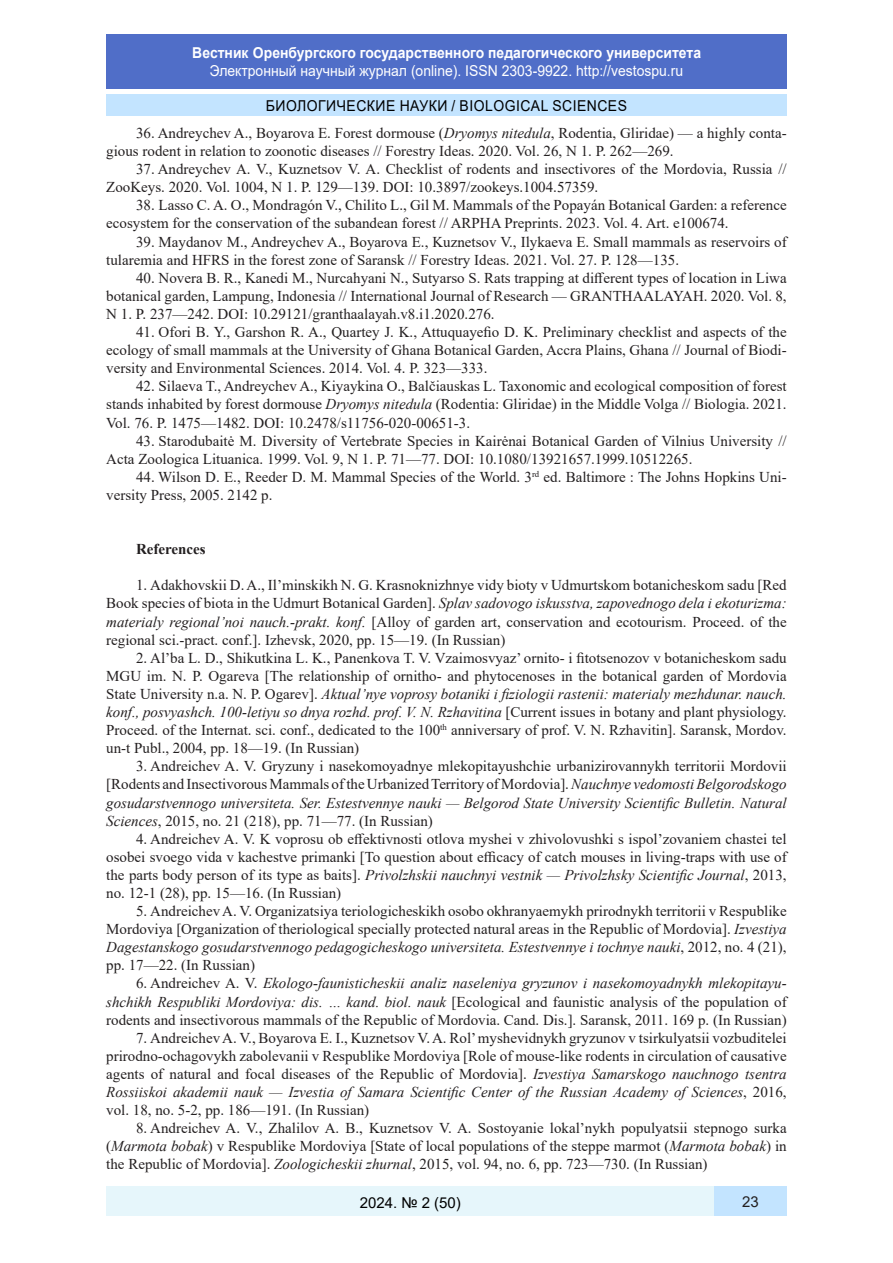
<style>
.page{position:relative;width:893px;height:1263px;background:#fff}
.page>*{position:absolute;margin:0;border:0;box-sizing:border-box;transform-origin:0 0}
.литература{font:15px/18.1px "Times New Roman";color:#231f20;text-align:justify}
.t1{font:15px "Arial";color:#fff;scale:.93 1}
.t2{font:700 15px "Arial";color:#fff;scale:.93 1}
.t3{font:15px "Arial";letter-spacing:.035em;color:#000;scale:.93 1}
.t4{font:15px "Arial";letter-spacing:.035em;color:#000}
.литература-2{font:700 15px "Times New Roman";color:#231f20}
.t5{font:15px "Arial";color:#231f20}
.s1{font-style:italic}
</style>
<div class="page">
<div style="left:106px;top:95px;width:681px;height:21px;background:#c3e4ff"></div>
<div style="left:106px;top:34px;width:681px;height:55px;background:#506ec8"></div>
<div style="left:106px;top:1186px;width:608px;height:30px;background:#e6f6fb"></div>
<div style="left:714px;top:1186px;width:73px;height:30px;background:#c3e4ff"></div>
<p class="t2" style="left:192px;top:42px;width:549px">Вестник Оренбургского государственного педагогического университета</p>
<p class="t1" style="left:210px;top:60px;width:511px">Электронный научный журнал (online). ISSN 2303-9922. http://vestospu.ru</p>
<p class="t3" style="left:266px;top:95px;width:390px">БИОЛОГИЧЕСКИЕ НАУКИ / BIOLOGICAL SCIENCES</p>
<p class="литература" style="left:106px;top:123px;width:682px;text-indent:30px">36. Andreychev A., Boyarova E. Forest dormouse (<span class="s1">Dryomys nitedula</span>, Rodentia, Gliridae) — a highly conta&shy;gious rodent in relation to zoonotic diseases // Forestry Ideas. 2020. Vol. 26, N 1. P. 262—269.</p>
<p class="литература" style="left:106px;top:160px;width:682px;text-indent:30px">37. Andreychev A. V., Kuznetsov V. A. Checklist of rodents and insectivores of the Mordovia, Russia //<br>ZooKeys. 2020. Vol. 1004, N 1. P. 129—139. DOI: 10.3897/zookeys.1004.57359.</p>
<p class="литература" style="left:106px;top:196px;width:682px;text-indent:30px">38. Lasso C. A. O., Mondragón V., Chilito L., Gil M. Mammals of the Popayán Botanical Garden: a reference ecosystem for the conservation of the subandean forest // ARPHA Preprints. 2023. Vol. 4. Art. e100674.</p>
<p class="литература" style="left:106px;top:232px;width:682px;text-indent:30px">39. Maydanov M., Andreychev A., Boyarova E., Kuznetsov V., Ilykaeva E. Small mammals as reservoirs of tularemia and HFRS in the forest zone of Saransk // Forestry Ideas. 2021. Vol. 27. P. 128—135.</p>
<p class="литература" style="left:106px;top:268px;width:682px;text-indent:30px">40. Novera B. R., Kanedi M., Nurcahyani N., Sutyarso S. Rats trapping at different types of location in Liwa botanical garden, Lampung, Indonesia // International Journal of Research — GRANTHAALAYAH. 2020. Vol. 8, N 1. P. 237—242. DOI: 10.29121/granthaalayah.v8.i1.2020.276.</p>
<p class="литература" style="left:106px;top:322px;width:682px;text-indent:30px">41. Ofori B. Y., Garshon R. A., Quartey J. K., Attuquayefio D. K. Preliminary checklist and aspects of the ecology of small mammals at the University of Ghana Botanical Garden, Accra Plains, Ghana // Journal of Biodi&shy;versity and Environmental Sciences. 2014. Vol. 4. P. 323—333.</p>
<p class="литература" style="left:106px;top:377px;width:682px;text-indent:30px">42. Silaeva T., Andreychev A., Kiyaykina O., Balčiauskas L. Taxonomic and ecological composition of forest stands inhabited by forest dormouse <span class="s1">Dryomys nitedula</span> (Rodentia: Gliridae) in the Middle Volga // Biologia. 2021.<br>Vol. 76. P. 1475—1482. DOI: 10.2478/s11756-020-00651-3.</p>
<p class="литература" style="left:106px;top:431px;width:682px;text-indent:30px">43. Starodubaitė M. Diversity of Vertebrate Species in Kairėnai Botanical Garden of Vilnius University //<br>Acta Zoologica Lituanica. 1999. Vol. 9, N 1. P. 71—77. DOI: 10.1080/13921657.1999.10512265.</p>
<p class="литература" style="left:106px;top:467px;width:682px;text-indent:30px">44. Wilson D. E., Reeder D. M. Mammal Species of the World. 3<sup>rd</sup> ed. Baltimore : The Johns Hopkins Uni&shy;versity Press, 2005. 2142 p.</p>
<p class="литература-2" style="left:136px;top:538px;width:71px">References</p>
<p class="литература" style="left:106px;top:576px;width:682px;text-indent:30px">1. Adakhovskii D. A., Il’minskikh N. G. Krasnoknizhnye vidy bioty v Udmurtskom botanicheskom sadu [Red Book species of biota in the Udmurt Botanical Garden]. <span class="s1">Splav sadovogo iskusstva, zapovednogo dela i ekoturizma: materialy regional’noi nauch.-prakt. konf.</span> [Alloy of garden art, conservation and ecotourism. Proceed. of the regional sci.-pract. conf.]. Izhevsk, 2020, pp. 15—19. (In Russian)</p>
<p class="литература" style="left:106px;top:648px;width:682px;text-indent:30px">2. Al’ba L. D., Shikutkina L. K., Panenkova T. V. Vzaimosvyaz’ ornito- i fitotsenozov v botanicheskom sadu MGU im. N. P. Ogareva [The relationship of ornitho- and phytocenoses in the botanical garden of Mordovia State University n.a. N. P. Ogarev]. <span class="s1">Aktual’nye voprosy botaniki i fiziologii rastenii: materialy mezhdunar. nauch. konf., posvyashch. 100-letiyu so dnya rozhd. prof. V. N. Rzhavitina</span> [Current issues in botany and plant physiology.<br>Proceed. of the Internat. sci. conf., dedicated to the 100<sup>th</sup> anniversary of prof. V. N. Rzhavitin]. Saransk, Mordov. un-t Publ., 2004, pp. 18—19. (In Russian)</p>
<p class="литература" style="left:106px;top:757px;width:682px;text-indent:30px">3. Andreichev A. V. Gryzuny i nasekomoyadnye mlekopitayushchie urbanizirovannykh territorii Mordovii [Rodents and Insectivorous Mammals of the Urbanized Territory of Mordovia]. <span class="s1">Nauchnye vedomosti Belgorodskogo gosudarstvennogo universiteta. Ser. Estestvennye nauki — Belgorod State University Scientific Bulletin. Natural Sciences</span>, 2015, no. 21 (218), pp. 71—77. (In Russian)</p>
<p class="литература" style="left:106px;top:829px;width:682px;text-indent:30px">4. Andreichev A. V. K voprosu ob effektivnosti otlova myshei v zhivolovushki s ispol’zovaniem chastei tel osobei svoego vida v kachestve primanki [To question about efficacy of catch mouses in living-traps with use of the parts body person of its type as baits]. <span class="s1">Privolzhskii nauchnyi vestnik — Privolzhsky Scientific Journal</span>, 2013, no. 12-1 (28), pp. 15—16. (In Russian)</p>
<p class="литература" style="left:106px;top:901px;width:682px;text-indent:30px">5. Andreichev A. V. Organizatsiya teriologicheskikh osobo okhranyaemykh prirodnykh territorii v Respublike Mordoviya [Organization of theriological specially protected natural areas in the Republic of Mordovia]. <span class="s1">Izvestiya Dagestanskogo gosudarstvennogo pedagogicheskogo universiteta. Estestvennye i tochnye nauki</span>, 2012, no. 4 (21), pp. 17—22. (In Russian)</p>
<p class="литература" style="left:106px;top:974px;width:682px;text-indent:30px">6. Andreichev A. V. <span class="s1">Ekologo-faunisticheskii analiz naseleniya gryzunov i nasekomoyadnykh mlekopitayu&shy;shchikh Respubliki Mordoviya: dis. … kand. biol. nauk</span> [Ecological and faunistic analysis of the population of rodents and insectivorous mammals of the Republic of Mordovia. Cand. Dis.]. Saransk, 2011. 169 p. (In Russian)</p>
<p class="литература" style="left:106px;top:1028px;width:682px;text-indent:30px">7. Andreichev A. V., Boyarova E. I., Kuznetsov V. A. Rol’ myshevidnykh gryzunov v tsirkulyatsii vozbuditelei prirodno-ochagovykh zabolevanii v Respublike Mordoviya [Role of mouse-like rodents in circulation of causative agents of natural and focal diseases of the Republic of Mordovia]. <span class="s1">Izvestiya Samarskogo nauchnogo tsentra Rossiiskoi akademii nauk — Izvestia of Samara Scientific Center of the Russian Academy of Sciences</span>, 2016, vol. 18, no. 5-2, pp. 186—191. (In Russian)</p>
<p class="литература" style="left:106px;top:1119px;width:682px;text-indent:30px">8. Andreichev A. V., Zhalilov A. B., Kuznetsov V. A. Sostoyanie lokal’nykh populyatsii stepnogo surka (<span class="s1">Marmota bobak</span>) v Respublike Mordoviya [State of local populations of the steppe marmot (<span class="s1">Marmota bobak</span>) in the Republic of Mordovia]. <span class="s1">Zoologicheskii zhurnal</span>, 2015, vol. 94, no. 6, pp. 723—730. (In Russian)</p>
<p class="t4" style="left:360px;top:1192px;width:103px">2024. № 2 (50)</p>
<p class="t5" style="left:742px;top:1191px;width:18px">23</p>
</div>
